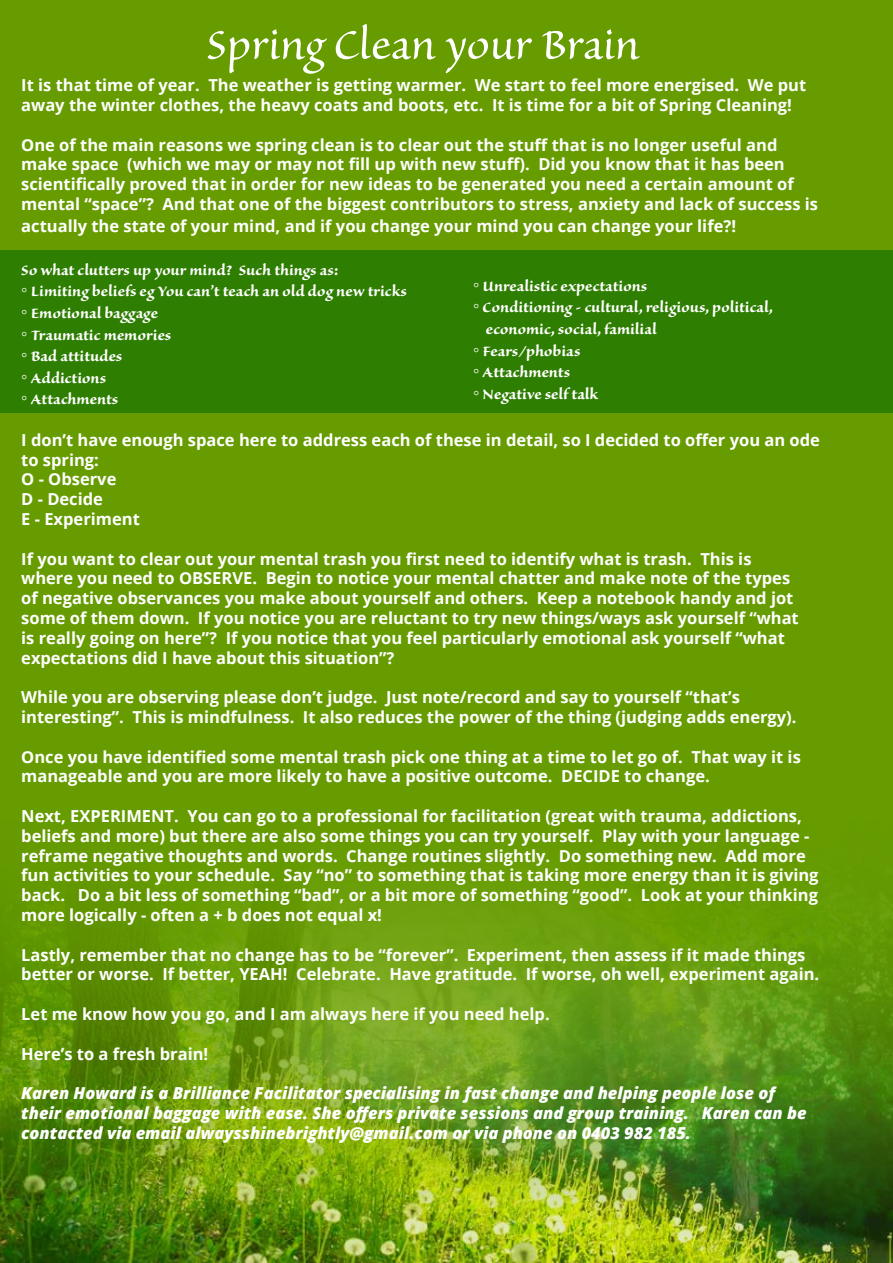
<style>
.page{position:relative;width:893px;height:1263px;background:#669c00}
.page>*{position:absolute;margin:0;border:0;box-sizing:border-box;transform-origin:0 0}
.t1{font:52.5px "Sanvito Pro";color:#fff}
.t2{font:700 18px/21.6px "Sanvito Pro";color:#fff}
.t3{font:700 16.5px/19.8px "Open Sans";color:#fff}
.t4{font:italic 800 16.5px/19.8px "Open Sans";color:#fff}
.s1{font-family:"Arial Narrow"}
</style>
<div class="page">
<img style="left:0;top:893px;width:893px;height:370px">
<div style="left:0;top:250px;width:893px;height:162px;background:#2e7e01"></div>
<h1 class="t1" style="left:207px;top:16px;width:435px">Spring Clean your Brain</h1>
<p class="t3" style="left:21px;top:75px;width:786px">It is that time of year. The weather is getting warmer. We start to feel more energised. We put away the winter clothes, the heavy coats and boots, etc. It is time for a bit of Spring Cleaning!</p>
<p class="t3" style="left:21px;top:134px;width:798px">One of the main reasons we spring clean is to clear out the stuff that is no longer useful and make space (which we may or may not fill up with new stuff). Did you know that it has been scientifically proved that in order for new ideas to be generated you need a certain amount of mental “space”? And that one of the biggest contributors to stress, anxiety and lack of success is</p>
<p class="t3" style="left:21px;top:215px;width:716px">actually the state of your mind, and if you change your mind you can change your life?!</p>
<p class="t2" style="left:21px;top:259px;width:387px">So what clutters up your mind? Such things as:<br><span class="s1">◦</span> Limiting beliefs eg You can’t teach an old dog new tricks <span class="s1">◦</span> Emotional baggage<br><span class="s1">◦</span> Traumatic memories<br><span class="s1">◦</span> Bad attitudes<br><span class="s1">◦</span> Addictions<br><span class="s1">◦</span> Attachments</p>
<p class="t3" style="left:21px;top:429px;width:800px">I don’t have enough space here to address each of these in detail, so I decided to offer you an ode to spring:<br>O - Observe<br>D - Decide<br>E - Experiment</p>
<p class="t3" style="left:21px;top:548px;width:779px">If you want to clear out your mental trash you first need to identify what is trash. This is where you need to OBSERVE. Begin to notice your mental chatter and make note of the types of negative observances you make about yourself and others. Keep a notebook handy and jot some of them down. If you notice you are reluctant to try new things/ways ask yourself “what is really going on here”? If you notice that you feel particularly emotional ask yourself “what expectations did I have about this situation”?</p>
<p class="t3" style="left:21px;top:687px;width:777px">While you are observing please don’t judge. Just note/record and say to yourself “that’s interesting”. This is mindfulness. It also reduces the power of the thing (judging adds energy).</p>
<p class="t3" style="left:21px;top:746px;width:781px">Once you have identified some mental trash pick one thing at a time to let go of. That way it is manageable and you are more likely to have a positive outcome. DECIDE to change.</p>
<p class="t3" style="left:21px;top:806px;width:799px">Next, EXPERIMENT. You can go to a professional for facilitation (great with trauma, addictions, beliefs and more) but there are also some things you can try yourself. Play with your language - reframe negative thoughts and words. Change routines slightly. Do something new. Add more fun activities to your schedule. Say “no” to something that is taking more energy than it is giving back. Do a bit less of something “bad”, or a bit more of something “good”. Look at your thinking more logically - often a + b does not equal x!</p>
<p class="t3" style="left:21px;top:944px;width:799px">Lastly, remember that no change has to be “forever”. Experiment, then assess if it made things better or worse. If better, YEAH! Celebrate. Have gratitude. If worse, oh well, experiment again.</p>
<p class="t3" style="left:21px;top:1004px;width:530px">Let me know how you go, and I am always here if you need help.</p>
<p class="t3" style="left:21px;top:1043px;width:189px">Here’s to a fresh brain!</p>
<p class="t4" style="left:21px;top:1082px;width:787px">Karen Howard is a Brilliance Facilitator specialising in fast change and helping people lose of their emotional baggage with ease. She offers private sessions and group training. Karen can be contacted via email alwaysshinebrightly@gmail.com or via phone on 0403 982 185.</p>
<p class="t2" style="left:473px;top:275px;width:176px"><span class="s1">◦</span> Unrealistic expectations</p>
<p class="t2" style="left:473px;top:297px;width:301px"><span class="s1">◦</span> Conditioning - cultural, religious, political,</p>
<p class="t2" style="left:486px;top:318px;width:172px">economic, social, familial</p>
<p class="t2" style="left:473px;top:340px;width:109px"><span class="s1">◦</span> Fears/phobias</p>
<p class="t2" style="left:473px;top:362px;width:99px"><span class="s1">◦</span> Attachments</p>
<p class="t2" style="left:473px;top:383px;width:127px"><span class="s1">◦</span> Negative self talk</p>
</div>
